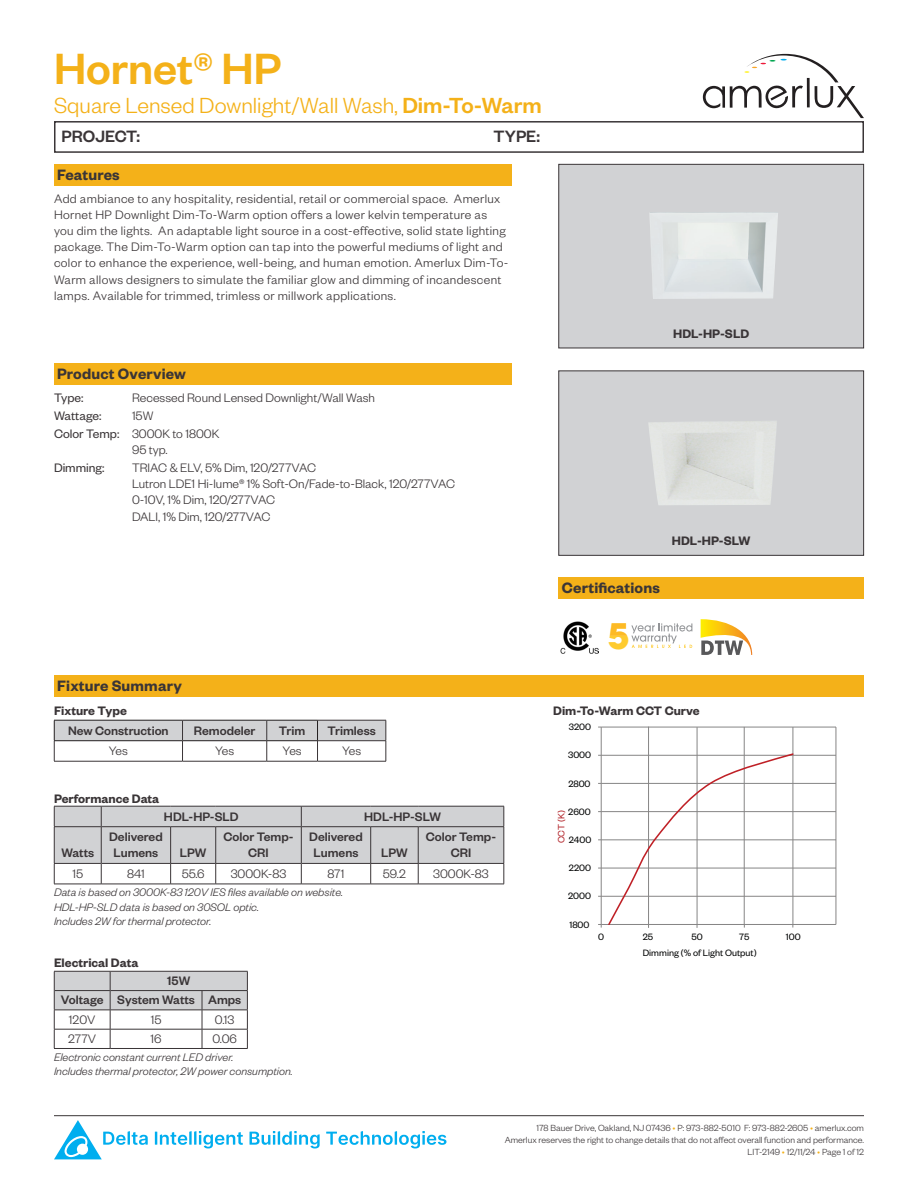
<style>
.page{position:relative;width:918px;height:1188px;background:#fff}
.page>*{position:absolute;margin:0;border:0;box-sizing:border-box;transform-origin:0 0}
.t1{font:500 48px "Founders Grotesk";color:#f4b119}
.t2{font:700 34.8px "Avant Garde";color:#fecb2f}
.t3{font:300 24px "Founders Grotesk";color:#f4b119}
.t4{font:500 18px "Founders Grotesk";color:#3a3537}
.t5{font:600 16.5px "Founders Grotesk";letter-spacing:.01em;color:#3a3537}
.t6{font:300 13.5px/16.2px "Founders Grotesk";letter-spacing:.025em;color:#3a3537}
.t7{font:300 13.5px/16.2px "Founders Grotesk";color:#3a3537}
.t8{font:500 13.5px "Founders Grotesk";color:#3a3537}
.t9{font:600 13.5px "Founders Grotesk";color:#3a3537}
.t10{font:13.5px "Founders Grotesk";color:#3a3537}
.t11{font:italic 300 12px "Founders Grotesk";color:#3a3537}
.t12{font:10.2px "Founders Grotesk";color:#010202}
.t13{font:10.2px "Founders Grotesk";color:#b3272d}
.t14{font:300 9.75px/11.7px "Founders Grotesk";color:#3a3537;text-align:right}
.s1{font-weight:500}
.s2{font-weight:400}
.s3{color:#f4b119}
</style>
<div class="page">
<hr style="left:54px;top:1115px;width:810px;height:1px;background:#3a3537">
<div style="left:54px;top:121px;width:810px;height:32px;border:2px solid #3a3537"></div>
<svg style="left:54px;top:1120px;width:94px;height:39px"></svg>
<svg style="left:155px;top:1131px;width:88px;height:17px"></svg>
<svg style="left:250px;top:1131px;width:70px;height:17px"></svg>
<svg style="left:326px;top:1131px;width:120px;height:17px"></svg>
<svg style="left:703px;top:54px;width:161px;height:64px"></svg>
<div style="left:54px;top:164px;width:457px;height:22px;background:#f4b119"></div>
<div style="left:559px;top:577px;width:305px;height:22px;background:#f4b119"></div>
<div style="left:54px;top:675px;width:810px;height:22px;background:#f4b119"></div>
<div style="left:558px;top:371px;width:306px;height:185px;background:#d1d2d4;border:1px solid #3a3537"></div>
<div style="left:558px;top:164px;width:306px;height:184px;background:#d1d2d4;border:1px solid #3a3537"></div>
<img style="left:649px;top:213px;width:129px;height:86px">
<img style="left:648px;top:421px;width:129px;height:84px">
<div style="left:54px;top:363px;width:457px;height:22px;background:#f4b119"></div>
<svg style="left:610px;top:623px;width:82px;height:25px"></svg>
<img style="left:561px;top:622px;width:37px;height:31px">
<svg style="left:701px;top:619px;width:51px;height:36px"></svg>
<svg style="left:54px;top:971px;width:194px;height:77px"></svg>
<hr style="left:54px;top:1048px;width:56px;height:1px;background:#3a3537">
<hr style="left:110px;top:1048px;width:92px;height:1px;background:#3a3537">
<hr style="left:202px;top:1048px;width:46px;height:1px;background:#3a3537">
<svg style="left:54px;top:720px;width:333px;height:41px"></svg>
<hr style="left:54px;top:761px;width:129px;height:1px;background:#3a3537">
<hr style="left:183px;top:761px;width:84px;height:1px;background:#3a3537">
<hr style="left:267px;top:761px;width:51px;height:1px;background:#3a3537">
<hr style="left:318px;top:761px;width:68px;height:1px;background:#3a3537">
<hr style="left:601px;top:896px;width:235px;height:1px;background:#868585">
<hr style="left:601px;top:868px;width:235px;height:1px;background:#868585">
<hr style="left:601px;top:840px;width:235px;height:1px;background:#868585">
<hr style="left:601px;top:811px;width:235px;height:1px;background:#868585">
<hr style="left:601px;top:783px;width:235px;height:1px;background:#868585">
<hr style="left:601px;top:755px;width:235px;height:1px;background:#868585">
<hr style="left:601px;top:727px;width:235px;height:1px;background:#868585">
<hr style="left:697px;top:727px;width:1px;height:198px;background:#868585">
<hr style="left:648px;top:727px;width:1px;height:198px;background:#868585">
<hr style="left:744px;top:727px;width:1px;height:197px;background:#868585">
<hr style="left:793px;top:727px;width:1px;height:197px;background:#868585">
<hr style="left:836px;top:727px;width:1px;height:197px;background:#868585">
<hr style="left:601px;top:727px;width:1px;height:197px;background:#868585">
<hr style="left:601px;top:924px;width:235px;height:1px;background:#868585">
<svg style="left:598px;top:752px;width:197px;height:176px"></svg>
<hr style="left:54px;top:884px;width:47px;height:1px;background:#3a3537">
<hr style="left:101px;top:884px;width:70px;height:1px;background:#3a3537">
<hr style="left:171px;top:884px;width:45px;height:1px;background:#3a3537">
<hr style="left:216px;top:884px;width:85px;height:1px;background:#3a3537">
<hr style="left:301px;top:884px;width:70px;height:1px;background:#3a3537">
<hr style="left:371px;top:884px;width:47px;height:1px;background:#3a3537">
<hr style="left:418px;top:884px;width:86px;height:1px;background:#3a3537">
<svg style="left:54px;top:806px;width:451px;height:78px"></svg>
<h1 class="t1" style="left:54px;top:39px;width:229px">Hornet® HP</h1>
<h3 class="t3" style="left:54px;top:91px;width:489px">Square Lensed Downlight/Wall Wash, <span class="s1">Dim-To-Warm</span></h3>
<h3 class="t4" style="left:62px;top:125px;width:80px">PROJECT:</h3>
<h3 class="t4" style="left:494px;top:125px;width:48px">TYPE:</h3>
<p class="t5" style="left:57px;top:165px;width:64px">Features</p>
<p class="t6" style="left:54px;top:190px;width:456px">Add ambiance to any hospitality, residential, retail or commercial space. Amerlux Hornet HP Downlight Dim-To-Warm option offers a lower kelvin temperature as you dim the lights. An adaptable light source in a cost-effective, solid state lighting package. The Dim-To-Warm option can tap into the powerful mediums of light and color to enhance the experience, well-being, and human emotion. Amerlux Dim-To-Warm allows designers to simulate the familiar glow and dimming of incandescent lamps. Available for trimmed, trimless or millwork applications.</p>
<p class="t5" style="left:57px;top:363px;width:130px">Product Overview</p>
<p class="t10" style="left:54px;top:389px;width:31px">Type:</p>
<p class="t7" style="left:132px;top:389px;width:245px">Recessed Round Lensed Downlight/Wall Wash</p>
<p class="t10" style="left:54px;top:407px;width:49px">Wattage:</p>
<p class="t6" style="left:132px;top:407px;width:23px">15W</p>
<p class="t7" style="left:132px;top:425px;width:89px;text-indent:-78px"><span class="s2">Color Temp:</span> 3000K to 1800K<br>95 typ.</p>
<p class="t10" style="left:54px;top:459px;width:52px">Dimming:</p>
<p class="t7" style="left:132px;top:459px;width:325px">TRIAC &amp; ELV, 5% Dim, 120/277VAC<br>Lutron LDE1 Hi-lume® 1% Soft-On/Fade-to-Black, 120/277VAC</p>
<p class="t7" style="left:132px;top:491px;width:145px">0-10V, 1% Dim, 120/277VAC</p>
<p class="t7" style="left:132px;top:508px;width:140px">DALI, 1% Dim, 120/277VAC</p>
<p class="t5" style="left:57px;top:675px;width:126px">Fixture Summary</p>
<p class="t9" style="left:673px;top:325px;width:78px">HDL-HP-SLD</p>
<p class="t9" style="left:672px;top:532px;width:80px">HDL-HP-SLW</p>
<p class="t5" style="left:562px;top:578px;width:100px">Certifications</p>
<p class="t2" style="left:608px;top:613px;width:23px">5</p>
<p class="t9" style="left:54px;top:703px;width:75px">Fixture Type</p>
<p class="t9" style="left:553px;top:703px;width:148px">Dim-To-Warm CCT Curve</p>
<p class="t8" style="left:68px;top:722px;width:102px">New Construction</p>
<p class="t8" style="left:194px;top:722px;width:63px">Remodeler</p>
<p class="t8" style="left:279px;top:722px;width:28px">Trim</p>
<p class="t8" style="left:328px;top:722px;width:50px">Trimless</p>
<p class="t6" style="left:109px;top:742px;width:21px">Yes</p>
<p class="t6" style="left:215px;top:742px;width:21px">Yes</p>
<p class="t6" style="left:283px;top:742px;width:21px">Yes</p>
<p class="t6" style="left:342px;top:742px;width:21px">Yes</p>
<p class="t12" style="left:569px;top:721px;width:24px">3200</p>
<p class="t12" style="left:568px;top:749px;width:25px">3000</p>
<p class="t9" style="left:54px;top:790px;width:107px">Performance Data</p>
<p class="t8" style="left:61px;top:845px;width:34px">Watts</p>
<p class="t8" style="left:164px;top:808px;width:76px">HDL-HP-SLD</p>
<p class="t8" style="left:364px;top:808px;width:78px">HDL-HP-SLW</p>
<p class="t8" style="left:109px;top:828px;width:55px">Delivered</p>
<p class="t8" style="left:114px;top:845px;width:46px">Lumens</p>
<p class="t8" style="left:180px;top:845px;width:28px">LPW</p>
<p class="t8" style="left:223px;top:828px;width:72px">Color Temp-</p>
<p class="t8" style="left:248px;top:845px;width:22px">CRI</p>
<p class="t8" style="left:309px;top:828px;width:55px">Delivered</p>
<p class="t8" style="left:314px;top:845px;width:46px">Lumens</p>
<p class="t8" style="left:381px;top:845px;width:28px">LPW</p>
<p class="t8" style="left:426px;top:828px;width:72px">Color Temp-</p>
<p class="t8" style="left:451px;top:845px;width:22px">CRI</p>
<p class="t6" style="left:72px;top:865px;width:12px">15</p>
<p class="t6" style="left:127px;top:865px;width:19px">841</p>
<p class="t6" style="left:182px;top:865px;width:24px">55.6</p>
<p class="t6" style="left:231px;top:865px;width:57px">3000K-83</p>
<p class="t6" style="left:328px;top:865px;width:18px">871</p>
<p class="t6" style="left:383px;top:865px;width:25px">59.2</p>
<p class="t6" style="left:433px;top:865px;width:57px">3000K-83</p>
<p class="t11" style="left:54px;top:885px;width:291px">Data is based on 3000K-83 120V IES files available on website.</p>
<p class="t11" style="left:54px;top:899px;width:206px">HDL-HP-SLD data is based on 30SOL optic.</p>
<p class="t11" style="left:54px;top:914px;width:159px">Includes 2W for thermal protector.</p>
<p class="t9" style="left:54px;top:954px;width:86px">Electrical Data</p>
<p class="t8" style="left:167px;top:972px;width:25px">15W</p>
<p class="t8" style="left:61px;top:992px;width:44px">Voltage</p>
<p class="t8" style="left:117px;top:992px;width:79px">System Watts</p>
<p class="t8" style="left:208px;top:992px;width:35px">Amps</p>
<p class="t6" style="left:69px;top:1011px;width:28px">120V</p>
<p class="t6" style="left:151px;top:1011px;width:12px">15</p>
<p class="t6" style="left:215px;top:1011px;width:21px">0.13</p>
<p class="t6" style="left:68px;top:1030px;width:29px">277V</p>
<p class="t6" style="left:151px;top:1030px;width:13px">16</p>
<p class="t6" style="left:213px;top:1030px;width:26px">0.06</p>
<p class="t11" style="left:54px;top:1050px;width:181px">Electronic constant current LED driver.</p>
<p class="t11" style="left:54px;top:1064px;width:240px">Includes thermal protector, 2W power consumption.</p>
<p class="t12" style="left:568px;top:777px;width:24px">2800</p>
<p class="t12" style="left:568px;top:805px;width:24px">2600</p>
<p class="t13" style="left:555px;top:843px;width:35px;rotate:-90deg">CCT (K)</p>
<p class="t12" style="left:569px;top:833px;width:24px">2400</p>
<p class="t12" style="left:569px;top:862px;width:24px">2200</p>
<p class="t12" style="left:568px;top:890px;width:24px">2000</p>
<p class="t12" style="left:569px;top:918px;width:22px">1800</p>
<p class="t12" style="left:598px;top:931px;width:7px">0</p>
<p class="t12" style="left:643px;top:930px;width:12px">25</p>
<p class="t12" style="left:692px;top:931px;width:13px">50</p>
<p class="t12" style="left:739px;top:931px;width:12px">75</p>
<p class="t12" style="left:786px;top:931px;width:16px">100</p>
<p class="t12" style="left:643px;top:946px;width:115px">Dimming (% of Light Output)</p>
<p class="t14" style="left:505px;top:1122px;width:361px">178 Bauer Drive, Oakland, NJ 07436 <span class="s3">•</span> P: 973-882-5010 F: 973-882-2605 <span class="s3">•</span> amerlux.com<br>Amerlux reserves the right to change details that do not affect overall function and performance.<br>LIT-2149 <span class="s3">•</span> 12/11/24 <span class="s3">•</span> Page 1 of 12</p>
</div>
